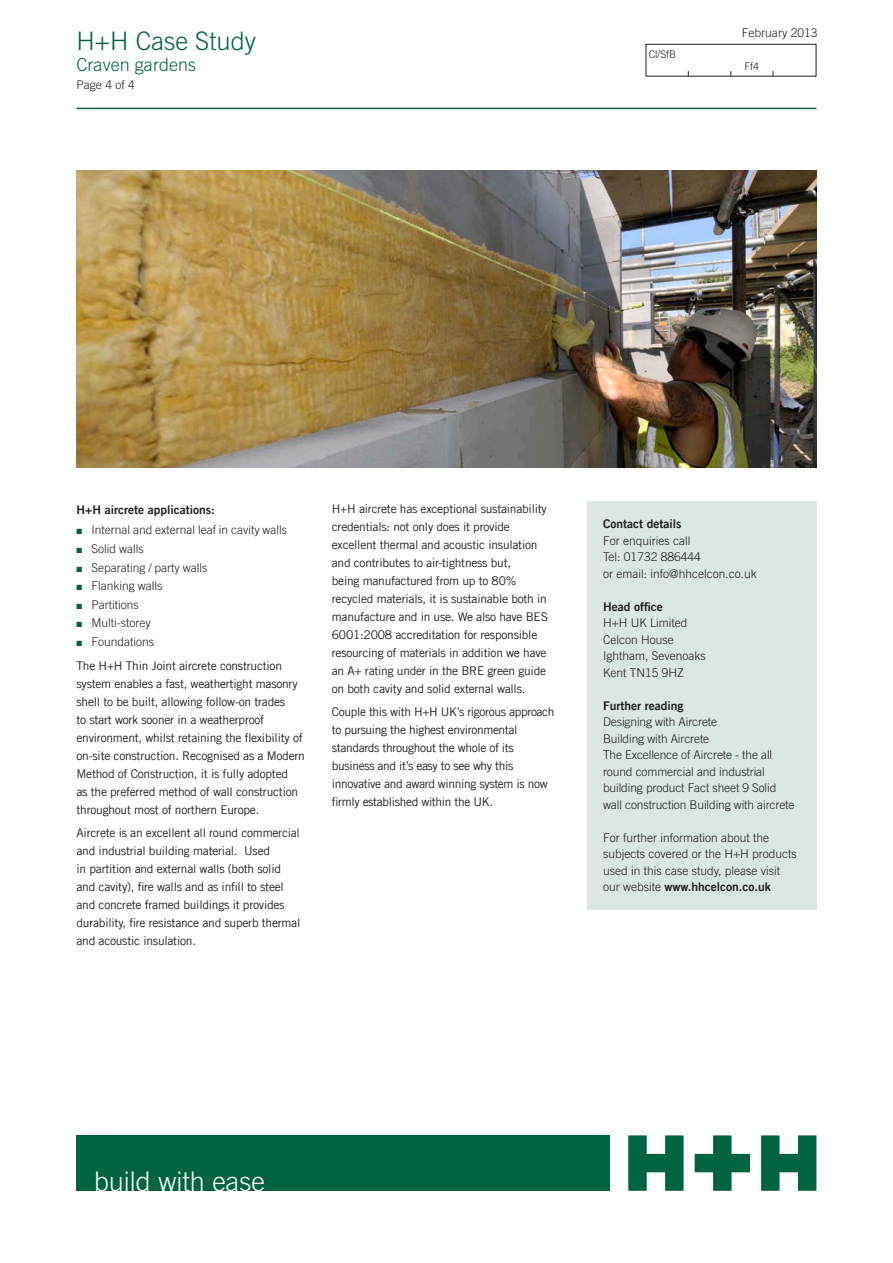
<style>
.page{position:relative;width:893px;height:1263px;background:#fff}
.page>*{position:absolute;margin:0;border:0;box-sizing:border-box;transform-origin:0 0}
.t1{font:300 27px "Trade Gothic LT Com";color:#fff}
.t2{font:300 25.5px "Trade Gothic LT Com";color:#00653f}
.t3{font:300 18px "Trade Gothic LT Com";letter-spacing:.005em;color:#00653f}
._2_Body_Text_8_12{font:12px/18px "Trade Gothic LT Com";letter-spacing:-.02em;color:#231f20}
.Body_Text_8_12{font:300 12px/16.5px "Trade Gothic LT Com";color:#231f20}
.Body_Text_8_12-2{font:12px "Trade Gothic LT Com Bd 2";color:#231f20}
.overview{font:12px "Trade Gothic LT Com Bd 2";color:#231f20}
.t4{font:300 10.5px "Trade Gothic LT Com";color:#231f20}
.s1{color:#00653f}
.s2{font-family:"Trade Gothic LT Com Bd 2";font-weight:400}
</style>
<div class="page">
<div style="left:77px;top:1135px;width:533px;height:56px;background:#00653f"></div>
<svg style="left:628px;top:1135px;width:56px;height:56px"></svg>
<svg style="left:761px;top:1135px;width:55px;height:56px"></svg>
<svg style="left:695px;top:1135px;width:55px;height:56px"></svg>
<hr style="left:77px;top:108px;width:739px;height:1px;background:#00653f">
<div style="left:646px;top:44px;width:170px;height:33px;border:1px solid #231f20"></div>
<div style="left:587px;top:502px;width:229px;height:408px;background:#dbe7e1"></div>
<img style="left:77px;top:170px;width:739px;height:298px">
<h2 class="t2" style="left:77px;top:26px;width:181px">H+H Case Study</h2>
<h3 class="t3" style="left:77px;top:54px;width:121px">Craven gardens</h3>
<p class="Body_Text_8_12" style="left:77px;top:76px;width:60px">Page 4 of 4</p>
<p class="t4" style="left:649px;top:48px;width:29px">Cl/SfB</p>
<p class="Body_Text_8_12" style="left:742px;top:24px;width:77px">February 2013</p>
<p class="t4" style="left:744px;top:60px;width:16px">Ff4</p>
<p class="overview" style="left:77px;top:502px;width:140px">H+H aircrete applications:</p>
<p class="Body_Text_8_12" style="left:77px;top:522px;width:212px"><span class="s1">■</span> Internal and external leaf in cavity walls</p>
<p class="Body_Text_8_12" style="left:77px;top:540px;width:69px"><span class="s1">■</span> Solid walls</p>
<p class="Body_Text_8_12" style="left:77px;top:559px;width:132px"><span class="s1">■</span> Separating / party walls</p>
<p class="Body_Text_8_12" style="left:77px;top:577px;width:87px"><span class="s1">■</span> Flanking walls</p>
<p class="Body_Text_8_12" style="left:77px;top:596px;width:64px"><span class="s1">■</span> Partitions</p>
<p class="Body_Text_8_12" style="left:77px;top:615px;width:76px"><span class="s1">■</span> Multi-storey</p>
<p class="Body_Text_8_12" style="left:77px;top:633px;width:79px"><span class="s1">■</span> Foundations</p>
<p class="_2_Body_Text_8_12" style="left:77px;top:657px;width:230px">The H+H Thin Joint aircrete construction system enables a fast, weathertight masonry shell to be built, allowing follow-on trades<br>to start work sooner in a weatherproof environment, whilst retaining the flexibility of on-site construction. Recognised as a Modern Method of Construction, it is fully adopted<br>as the preferred method of wall construction throughout most of northern Europe.</p>
<p class="_2_Body_Text_8_12" style="left:77px;top:823px;width:225px">Aircrete is an excellent all round commercial and industrial building material. Used<br>in partition and external walls (both solid and cavity), fire walls and as infill to steel and concrete framed buildings it provides durability, fire resistance and superb thermal and acoustic insulation.</p>
<p class="_2_Body_Text_8_12" style="left:332px;top:500px;width:218px">H+H aircrete has exceptional sustainability credentials: not only does it provide excellent thermal and acoustic insulation and contributes to air-tightness but,<br>being manufactured from up to 80% recycled materials, it is sustainable both in manufacture and in use. We also have BES 6001:2008 accreditation for responsible resourcing of materials in addition we have an A+ rating under in the BRE green guide on both cavity and solid external walls.</p>
<p class="_2_Body_Text_8_12" style="left:332px;top:702px;width:224px">Couple this with H+H UK’s rigorous approach to pursuing the highest environmental standards throughout the whole of its business and it’s easy to see why this innovative and award winning system is now firmly established within the UK.</p>
<p class="Body_Text_8_12-2" style="left:603px;top:517px;width:80px">Contact details</p>
<p class="Body_Text_8_12" style="left:603px;top:532px;width:89px">For enquiries call</p>
<p class="Body_Text_8_12" style="left:603px;top:549px;width:99px">Tel: 01732 886444</p>
<p class="Body_Text_8_12" style="left:603px;top:565px;width:155px">or email: info@hhcelcon.co.uk</p>
<p class="Body_Text_8_12-2" style="left:603px;top:599px;width:61px">Head office</p>
<p class="Body_Text_8_12" style="left:603px;top:615px;width:86px">H+H UK Limited</p>
<p class="Body_Text_8_12" style="left:603px;top:631px;width:72px">Celcon House</p>
<p class="Body_Text_8_12" style="left:603px;top:648px;width:104px">Ightham, Sevenoaks</p>
<p class="Body_Text_8_12" style="left:603px;top:664px;width:82px">Kent TN15 9HZ</p>
<p class="Body_Text_8_12-2" style="left:603px;top:698px;width:82px">Further reading</p>
<p class="Body_Text_8_12" style="left:603px;top:714px;width:116px">Designing with Aircrete</p>
<p class="Body_Text_8_12" style="left:603px;top:730px;width:108px">Building with Aircrete</p>
<p class="Body_Text_8_12" style="left:603px;top:747px;width:193px">The Excellence of Aircrete - the all round commercial and industrial building product Fact sheet 9 Solid wall construction Building with aircrete</p>
<p class="Body_Text_8_12" style="left:603px;top:829px;width:195px">For further information about the subjects covered or the H+H products used in this case study, please visit our website <span class="s2">www.hhcelcon.co.uk</span></p>
<h1 class="t1" style="left:94px;top:1165px;width:173px">build with ease</h1>
</div>
